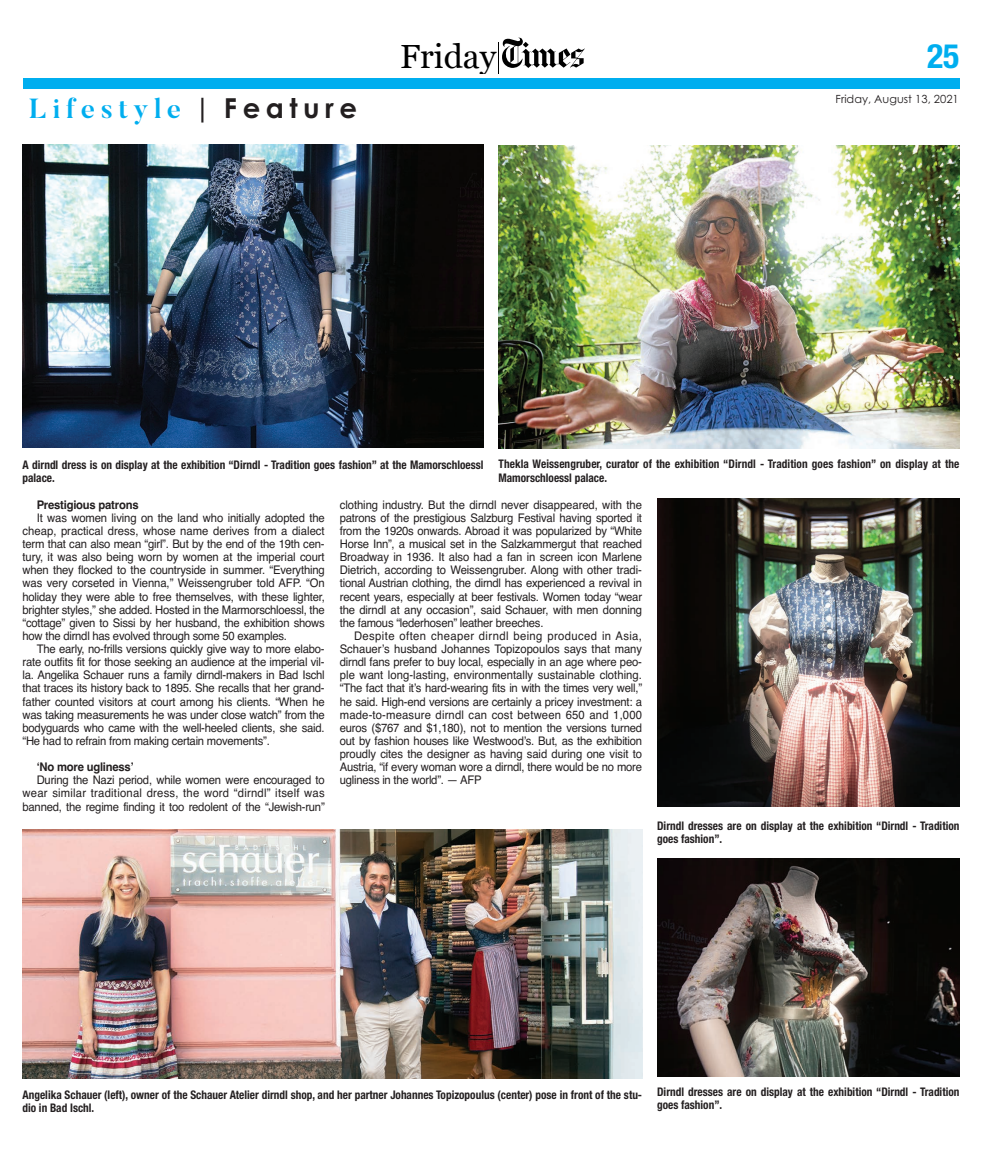
<style>
.page{position:relative;width:982px;height:1152px;background:#fff}
.page>*{position:absolute;margin:0;border:0;box-sizing:border-box;transform-origin:0 0}
.t1{font:700 condensed 33.75px "Helvetica Neue";color:#00aeef}
.t2{font:33.5px "Georgia";color:#000}
.t3{font:700 27.5px "Butler";letter-spacing:.2em;color:#00aeef}
.t4{font:11.88px/13.1px "Helvetica";letter-spacing:-.02em;color:#231f20;text-align:justify;scale:.95 1}
.t5{font:700 condensed 11.88px/13.1px "Helvetica Neue";color:#231f20;scale:.95 1}
.t6{font:700 11.88px "Helvetica";letter-spacing:-.02em;color:#231f20;scale:.95 1}
.t7{font:11.25px "Century Gothic";color:#231f20}
.s1{color:#231f20}
.s2{font-family:"Century Gothic";color:#231f20}
</style>
<div class="page">
<div style="left:22px;top:78px;width:937px;height:11px;background:#00aeef"></div>
<svg style="left:502px;top:37px;width:82px;height:31px"></svg>
<hr style="left:498px;top:42px;width:1px;height:32px;background:#000">
<img style="left:23px;top:145px;width:460px;height:302px">
<img style="left:498px;top:146px;width:461px;height:302px">
<img style="left:657px;top:498px;width:302px;height:309px">
<img style="left:657px;top:858px;width:302px;height:218px">
<img style="left:22px;top:829px;width:620px;height:249px">
<h2 class="t2" style="left:400px;top:37px;width:98px">Friday</h2>
<h1 class="t1" style="left:927px;top:44px;width:34px">25</h1>
<h3 class="t3" style="left:29px;top:92px;width:329px">Lifestyle <span class="s1">|</span> <span class="s2">Feature</span></h3>
<p class="t7" style="left:835px;top:94px;width:125px">Friday, August 13, 2021</p>
<p class="t5" style="left:23px;top:459px;width:487px">A dirndl dress is on display at the exhibition “Dirndl - Tradition goes fashion” at the Mamorschloessl palace.</p>
<p class="t5" style="left:498px;top:459px;width:486px">Thekla Weissengruber, curator of the exhibition “Dirndl - Tradition goes fashion” on display at the<br>Mamorschloessl palace.</p>
<p class="t6" style="left:37px;top:500px;width:109px">Prestigious patrons</p>
<p class="t4" style="left:23px;top:512px;width:320px;text-indent:14px">It was women living on the land who initially adopted the cheap, practical dress, whose name derives from a dialect term that can also mean “girl”. But by the end of the 19th cen&shy;tury, it was also being worn by women at the imperial court when they flocked to the countryside in summer. “Everything was very corseted in Vienna,” Weissengruber told AFP. “On holiday they were able to free themselves, with these lighter, brighter styles,” she added. Hosted in the Marmorschloessl, the “cottage” given to Sissi by her husband, the exhibition shows how the dirndl has evolved through some 50 examples.</p>
<p class="t4" style="left:23px;top:643px;width:320px;text-indent:14px">The early, no-frills versions quickly give way to more elabo&shy;rate outfits fit for those seeking an audience at the imperial vil&shy;la. Angelika Schauer runs a family dirndl-makers in Bad Ischl that traces its history back to 1895. She recalls that her grand&shy;father counted visitors at court among his clients. “When he was taking measurements he was under close watch” from the bodyguards who came with the well-heeled clients, she said. “He had to refrain from making certain movements”.</p>
<p class="t6" style="left:37px;top:762px;width:104px">‘No more ugliness’</p>
<p class="t4" style="left:23px;top:774px;width:320px;text-indent:14px">During the Nazi period, while women were encouraged to wear similar traditional dress, the word “dirndl” itself was banned, the regime finding it too redolent of the “Jewish-run”</p>
<p class="t4" style="left:340px;top:499px;width:320px">clothing industry. But the dirndl never disappeared, with the patrons of the prestigious Salzburg Festival having sported it from the 1920s onwards. Abroad it was popularized by “White Horse Inn”, a musical set in the Salzkammergut that reached Broadway in 1936. It also had a fan in screen icon Marlene Dietrich, according to Weissengruber. Along with other tradi&shy;tional Austrian clothing, the dirndl has experienced a revival in recent years, especially at beer festivals. Women today “wear the dirndl at any occasion”, said Schauer, with men donning the famous “lederhosen” leather breeches.</p>
<p class="t4" style="left:340px;top:630px;width:320px;text-indent:14px">Despite often cheaper dirndl being produced in Asia, Schauer’s husband Johannes Topizopoulos says that many dirndl fans prefer to buy local, especially in an age where peo&shy;ple want long-lasting, environmentally sustainable clothing. “The fact that it’s hard-wearing fits in with the times very well,” he said. High-end versions are certainly a pricey investment: a made-to-measure dirndl can cost between 650 and 1,000 euros ($767 and $1,180), not to mention the versions turned out by fashion houses like Westwood’s. But, as the exhibition proudly cites the designer as having said during one visit to Austria, “if every woman wore a dirndl, there would be no more ugliness in the world”. — AFP</p>
<p class="t5" style="left:657px;top:820px;width:320px">Dirndl dresses are on display at the exhibition “Dirndl - Tradition goes fashion”.</p>
<p class="t5" style="left:23px;top:1089px;width:653px">Angelika Schauer (left), owner of the Schauer Atelier dirndl shop, and her partner Johannes Topizopoulus (center) pose in front of the stu&shy;dio in Bad Ischl.</p>
<p class="t5" style="left:657px;top:1086px;width:320px">Dirndl dresses are on display at the exhibition “Dirndl - Tradition goes fashion”.</p>
</div>
